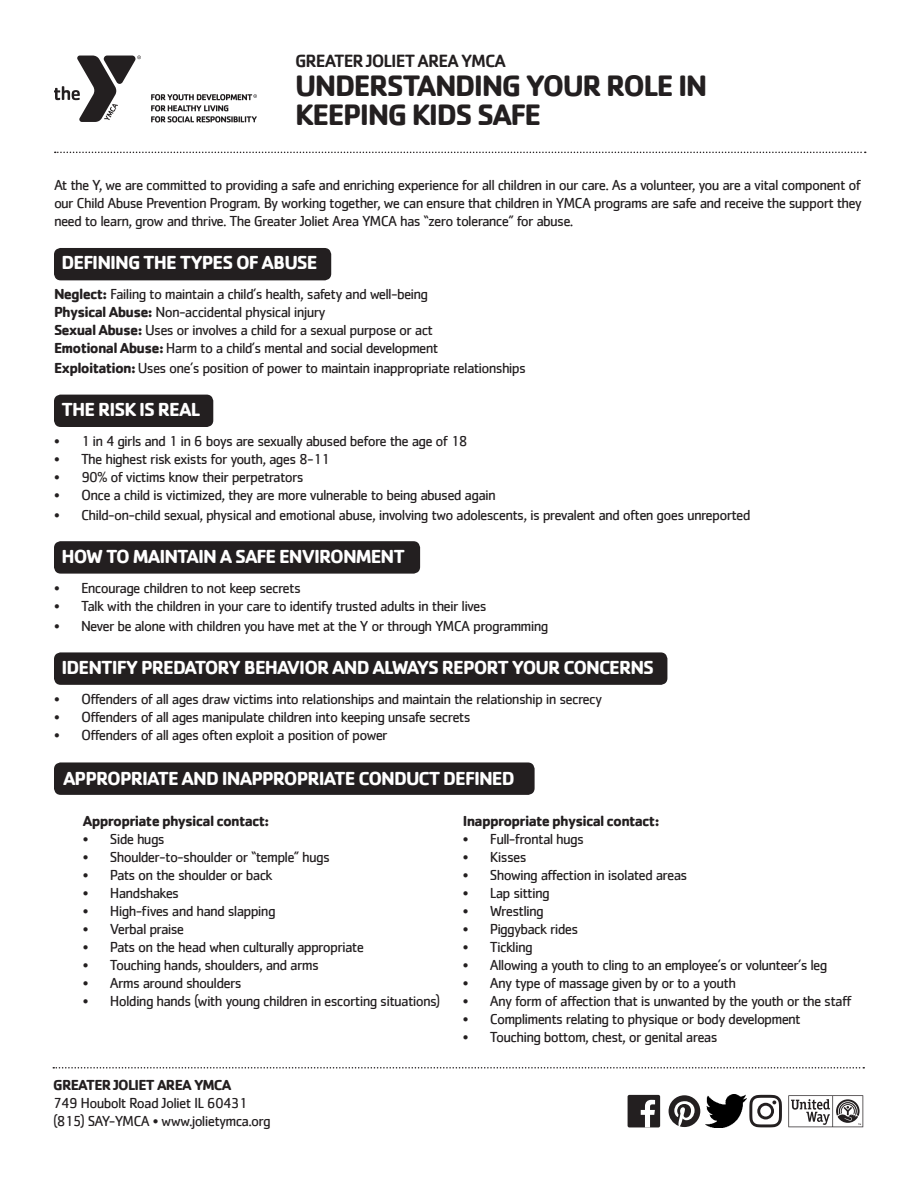
<style>
.page{position:relative;width:918px;height:1188px;background:#fff}
.page>*{position:absolute;margin:0;border:0;box-sizing:border-box;transform-origin:0 0}
.t1{font:700 30.6px/29px "Cachet";letter-spacing:-.05em;color:#231f20}
.t2{font:700 19.5px "Cachet";letter-spacing:-.05em;color:#fff}
.t3{font:500 18.3px "Cachet";letter-spacing:-.05em;color:#231f20}
.t4{font:15px/18px "Cachet";letter-spacing:-.05em;color:#231f20}
.t5{font:700 15px "Cachet";letter-spacing:-.05em;color:#231f20}
.s1{font-weight:700}
</style>
<div class="page">
<div style="left:54px;top:248px;width:277px;height:32px;background:#231f20;border-radius:7px"></div>
<div style="left:54px;top:395px;width:159px;height:32px;background:#231f20;border-radius:7px"></div>
<div style="left:54px;top:541px;width:366px;height:33px;background:#231f20;border-radius:7px"></div>
<div style="left:54px;top:652px;width:613px;height:33px;background:#231f20;border-radius:7px"></div>
<div style="left:628px;top:1095px;width:32px;height:32px;background:#231f20;border-radius:2px"></div>
<svg style="left:641px;top:1100px;width:14px;height:27px"></svg>
<svg style="left:667px;top:1093px;width:35px;height:36px"></svg>
<svg style="left:669px;top:1095px;width:31px;height:32px"></svg>
<img style="left:706px;top:1095px;width:40px;height:32px">
<svg style="left:749px;top:1095px;width:33px;height:32px"></svg>
<svg style="left:788px;top:1095px;width:75px;height:32px"></svg>
<svg style="left:53px;top:1067px;width:811px;height:2px"></svg>
<svg style="left:54px;top:56px;width:87px;height:66px"></svg>
<svg style="left:151px;top:94px;width:106px;height:29px"></svg>
<svg style="left:55px;top:152px;width:811px;height:1px"></svg>
<div style="left:54px;top:762px;width:481px;height:33px;background:#231f20;border-radius:7px"></div>
<p class="t3" style="left:295px;top:50px;width:212px">GREATER JOLIET AREA YMCA</p>
<h1 class="t1" style="left:295px;top:70px;width:414px">UNDERSTANDING YOUR ROLE IN<br>KEEPING KIDS SAFE</h1>
<p class="t4" style="left:54px;top:175px;width:809px;text-align:justify">At the Y, we are committed to providing a safe and enriching experience for all children in our care. As a volunteer, you are a vital component of our Child Abuse Prevention Program. By working together, we can ensure that children in YMCA programs are safe and receive the support they need to learn, grow and thrive. The Greater Joliet Area YMCA has “zero tolerance” for abuse.</p>
<h2 class="t2" style="left:62px;top:250px;width:258px">DEFINING THE TYPES OF ABUSE</h2>
<p class="t4" style="left:54px;top:285px;width:386px"><span class="s1">Neglect:</span> Failing to maintain a child’s health, safety and well-being <span class="s1">Physical Abuse:</span> Non-accidental physical injury<br><span class="s1">Sexual Abuse:</span> Uses or involves a child for a sexual purpose or act <span class="s1">Emotional Abuse:</span> Harm to a child’s mental and social development</p>
<p class="t4" style="left:54px;top:358px;width:474px"><span class="s1">Exploitation:</span> Uses one’s position of power to maintain inappropriate relationships</p>
<h2 class="t2" style="left:62px;top:397px;width:140px">THE RISK IS REAL</h2>
<p class="t4" style="left:54px;top:432px;width:415px">• 1 in 4 girls and 1 in 6 boys are sexually abused before the age of 18</p>
<p class="t4" style="left:54px;top:450px;width:277px">• The highest risk exists for youth, ages 8-11</p>
<p class="t4" style="left:54px;top:468px;width:251px">• 90% of victims know their perpetrators</p>
<p class="t4" style="left:54px;top:486px;width:443px">• Once a child is victimized, they are more vulnerable to being abused again</p>
<p class="t4" style="left:54px;top:505px;width:698px">• Child-on-child sexual, physical and emotional abuse, involving two adolescents, is prevalent and often goes unreported</p>
<h2 class="t2" style="left:62px;top:544px;width:345px">HOW TO MAINTAIN A SAFE ENVIRONMENT</h2>
<p class="t4" style="left:54px;top:579px;width:248px">• Encourage children to not keep secrets</p>
<p class="t4" style="left:54px;top:597px;width:434px">• Talk with the children in your care to identify trusted adults in their lives</p>
<p class="t4" style="left:54px;top:616px;width:496px">• Never be alone with children you have met at the Y or through YMCA programming</p>
<h2 class="t2" style="left:62px;top:655px;width:594px">IDENTIFY PREDATORY BEHAVIOR AND ALWAYS REPORT YOUR CONCERNS</h2>
<p class="t4" style="left:54px;top:690px;width:550px">• Offenders of all ages draw victims into relationships and maintain the relationship in secrecy</p>
<p class="t4" style="left:54px;top:708px;width:418px">• Offenders of all ages manipulate children into keeping unsafe secrets</p>
<p class="t4" style="left:54px;top:726px;width:335px">• Offenders of all ages often exploit a position of power</p>
<h2 class="t2" style="left:63px;top:766px;width:453px">APPROPRIATE AND INAPPROPRIATE CONDUCT DEFINED</h2>
<p class="t5" style="left:83px;top:812px;width:188px">Appropriate physical contact:</p>
<p class="t4" style="left:83px;top:830px;width:83px">• Side hugs</p>
<p class="t4" style="left:83px;top:848px;width:249px">• Shoulder-to-shoulder or “temple” hugs</p>
<p class="t4" style="left:83px;top:866px;width:191px">• Pats on the shoulder or back</p>
<p class="t4" style="left:83px;top:884px;width:98px">• Handshakes</p>
<p class="t4" style="left:83px;top:902px;width:194px">• High-fives and hand slapping</p>
<p class="t4" style="left:83px;top:920px;width:103px">• Verbal praise</p>
<p class="t4" style="left:83px;top:938px;width:283px">• Pats on the head when culturally appropriate</p>
<p class="t4" style="left:83px;top:956px;width:237px">• Touching hands, shoulders, and arms</p>
<p class="t4" style="left:83px;top:974px;width:160px">• Arms around shoulders</p>
<p class="t4" style="left:83px;top:992px;width:359px">• Holding hands (with young children in escorting situations)</p>
<p class="t5" style="left:53px;top:1076px;width:180px">GREATER JOLIET AREA YMCA</p>
<p class="t4" style="left:53px;top:1094px;width:219px">749 Houbolt Road Joliet IL 60431 (815) SAY-YMCA • www.jolietymca.org</p>
<p class="t5" style="left:463px;top:812px;width:198px">Inappropriate physical contact:</p>
<p class="t4" style="left:463px;top:830px;width:123px">• Full-frontal hugs</p>
<p class="t4" style="left:463px;top:848px;width:65px">• Kisses</p>
<p class="t4" style="left:463px;top:866px;width:226px">• Showing affection in isolated areas</p>
<p class="t4" style="left:463px;top:884px;width:88px">• Lap sitting</p>
<p class="t4" style="left:463px;top:902px;width:82px">• Wrestling</p>
<p class="t4" style="left:463px;top:920px;width:117px">• Piggyback rides</p>
<p class="t4" style="left:463px;top:938px;width:71px">• Tickling</p>
<p class="t4" style="left:463px;top:956px;width:366px">• Allowing a youth to cling to an employee’s or volunteer’s leg</p>
<p class="t4" style="left:463px;top:974px;width:275px">• Any type of massage given by or to a youth</p>
<p class="t4" style="left:463px;top:992px;width:390px">• Any form of affection that is unwanted by the youth or the staff</p>
<p class="t4" style="left:463px;top:1010px;width:340px">• Compliments relating to physique or body development</p>
<p class="t4" style="left:463px;top:1028px;width:256px">• Touching bottom, chest, or genital areas</p>
</div>
